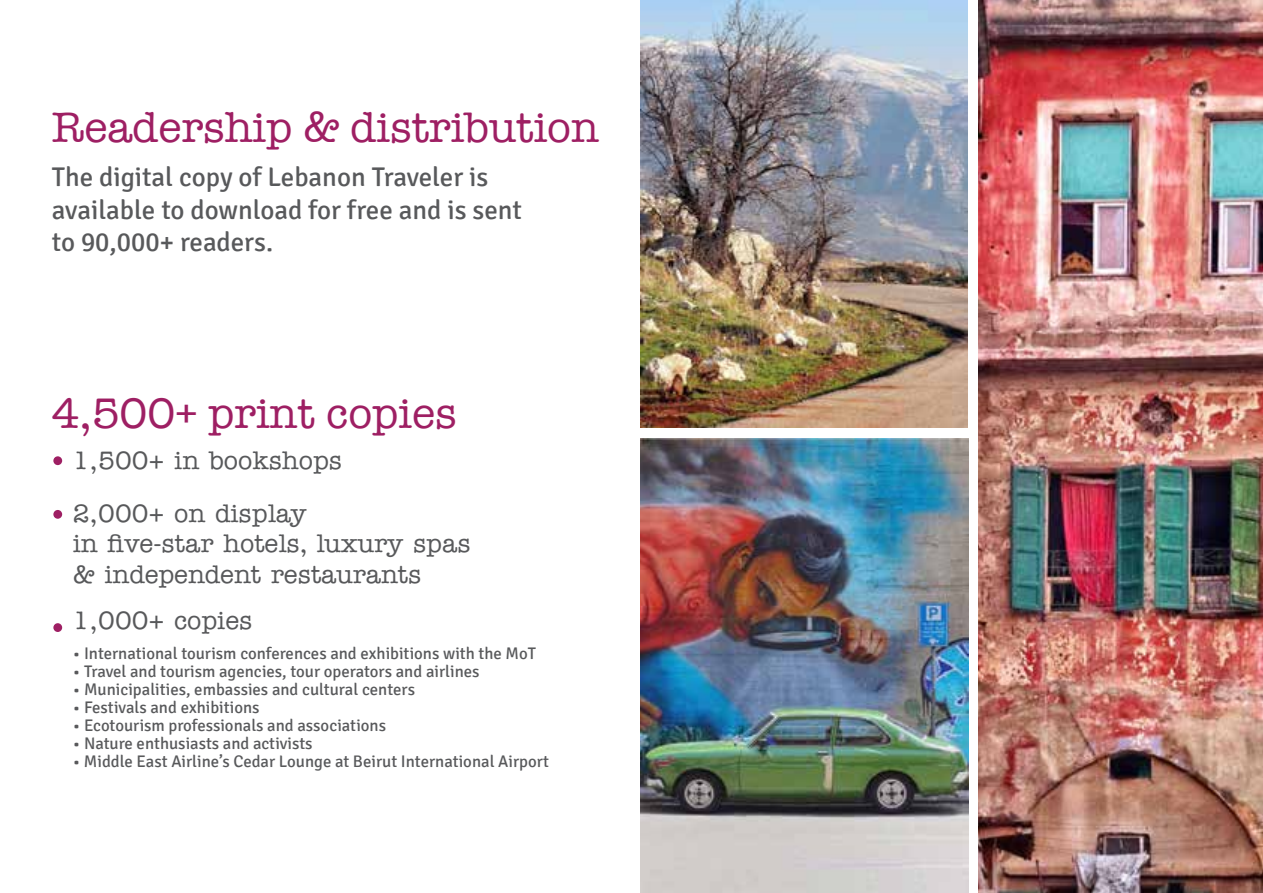
<style>
.page{position:relative;width:1263px;height:893px;background:#fff}
.page>*{position:absolute;margin:0;border:0;box-sizing:border-box;transform-origin:0 0}
.t1{font:43.8px "American Typewriter";color:#9e1f63}
.t2{font:27px/32.4px "Signika";color:#58595b}
.t3{font:500 25.5px/52.7px "American Typewriter";color:#58595b}
.t4{font:16.8px "Signika";color:#58595b}
</style>
<div class="page">
<div style="left:53px;top:456px;width:9px;height:9px;background:#9e1f63;border-radius:50%"></div>
<div style="left:53px;top:510px;width:9px;height:9px;background:#9e1f63;border-radius:50%"></div>
<div style="left:53px;top:623px;width:9px;height:9px;background:#9e1f63;border-radius:50%"></div>
<img style="left:640px;top:0;width:327px;height:428px">
<img style="left:640px;top:438px;width:328px;height:455px">
<img style="left:978px;top:0;width:285px;height:893px">
<h1 class="t1" style="left:52px;top:94px;width:549px">Readership &amp; distribution</h1>
<h2 class="t2" style="left:52px;top:162px;width:472px">The digital copy of Lebanon Traveler is available to download for free and is sent to 90,000+ readers.</h2>
<h1 class="t1" style="left:52px;top:380px;width:407px">4,500+ print copies</h1>
<h3 class="t3" style="left:73px;top:435px;width:271px">1,500+ in bookshops<br>2,000+ on display</h3>
<h3 class="t3" style="left:73px;top:529px;width:399px;line-height:30.6px">in five-star hotels, luxury spas &amp; independent restaurants</h3>
<h3 class="t3" style="left:73px;top:594px;width:181px">1,000+ copies</h3>
<p class="t4" style="left:73px;top:643px;width:465px">• International tourism conferences and exhibitions with the MoT</p>
<p class="t4" style="left:73px;top:661px;width:408px">●• Travel and tourism agencies, tour operators and airlines</p>
<p class="t4" style="left:73px;top:679px;width:344px">●• Municipalities, embassies and cultural centers</p>
<p class="t4" style="left:73px;top:697px;width:188px">●• Festivals and exhibitions</p>
<p class="t4" style="left:73px;top:715px;width:315px">●• Ecotourism professionals and associations</p>
<p class="t4" style="left:73px;top:733px;width:241px">●• Nature enthusiasts and activists</p>
<p class="t4" style="left:73px;top:751px;width:478px">●• Middle East Airline’s Cedar Lounge at Beirut International Airport</p>
</div>
